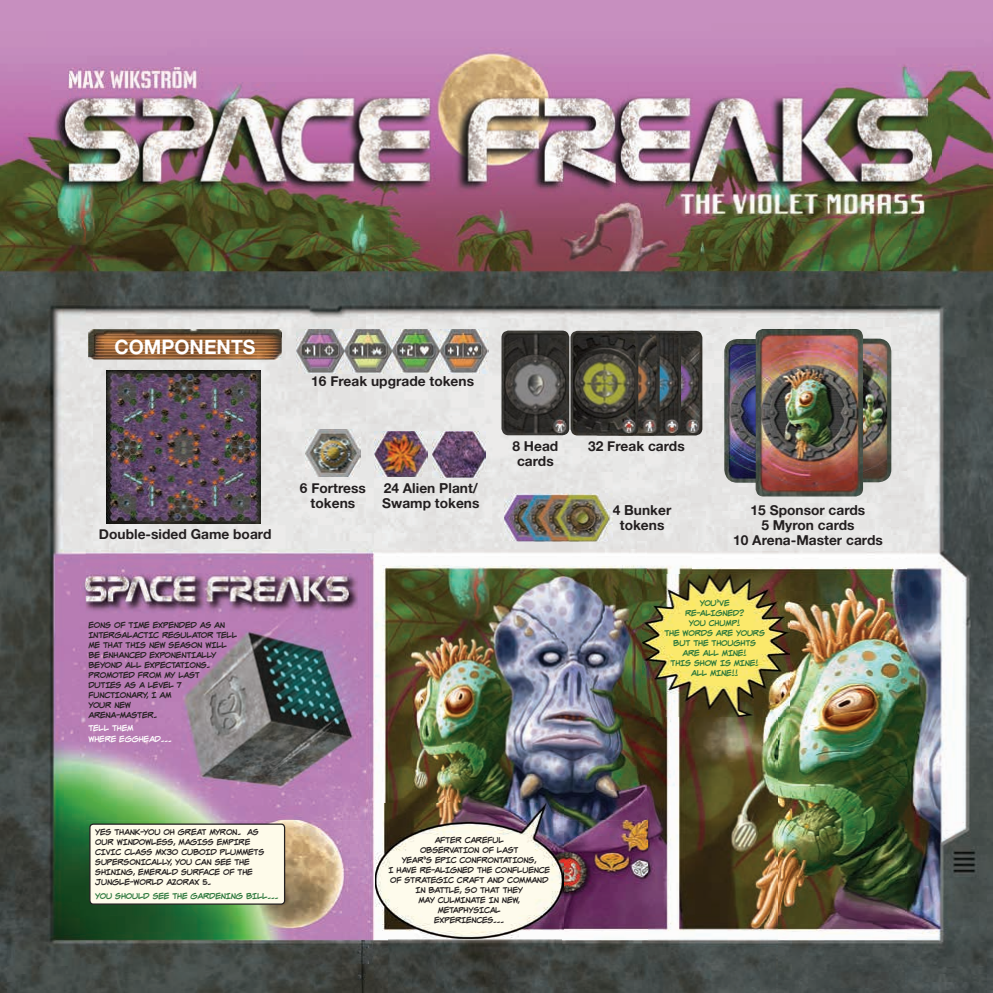
<style>
.page{position:relative;width:993px;height:993px;background:#fff}
.page>*{position:absolute;margin:0;border:0;box-sizing:border-box;transform-origin:0 0}
.t1{font:20px "Alte Haas Grotesk Bold";color:#fff}
.t2{font:13.75px/15px "Alte Haas Grotesk Bold";color:#231f20;text-align:center}
.t3{font:8.75px/10px "Alter Ego BB";letter-spacing:-.025em;color:#231f20}
.t4{font:8.75px/10px "Alter Ego BB";letter-spacing:-.025em;color:#2b773b;text-align:center}
.t5{font:8.75px/10px "Alter Ego BB";letter-spacing:-.025em;color:#fff}
</style>
<div class="page">
<img style="left:0;top:0;width:992px;height:86px">
<img style="left:0;top:86px;width:86px;height:906px">
<img style="left:906px;top:86px;width:86px;height:906px">
<img style="left:86px;top:217px;width:604px;height:300px">
<img style="left:690px;top:217px;width:216px;height:387px">
<img style="left:86px;top:517px;width:561px;height:302px">
<img style="left:647px;top:517px;width:44px;height:57px">
<img style="left:777px;top:604px;width:129px;height:388px">
<img style="left:647px;top:716px;width:130px;height:276px">
<img style="left:86px;top:819px;width:302px;height:173px">
<img style="left:561px;top:819px;width:87px;height:173px">
<img style="left:388px;top:937px;width:173px;height:55px">
<img style="left:642px;top:574px;width:146px;height:142px">
<img style="left:375px;top:803px;width:188px;height:134px">
<img style="left:52px;top:67px;width:888px;height:150px">
<img style="left:501px;top:330px;width:137px;height:105px">
<img style="left:680px;top:331px;width:22px;height:104px">
<img style="left:659px;top:331px;width:21px;height:104px">
<img style="left:591px;top:331px;width:68px;height:104px">
<img style="left:724px;top:339px;width:31px;height:143px">
<img style="left:862px;top:338px;width:29px;height:144px">
<img style="left:296px;top:329px;width:192px;height:45px">
<img style="left:375px;top:431px;width:52px;height:45px">
<img style="left:89px;top:329px;width:192px;height:31px">
<img style="left:504px;top:493px;width:108px;height:48px">
<img style="left:305px;top:429px;width:55px;height:47px">
<img style="left:755px;top:329px;width:107px;height:167px">
<img style="left:432px;top:431px;width:53px;height:46px">
<div style="left:89px;top:823px;width:196px;height:81px;background:#fefbea"></div>
<img style="left:107px;top:370px;width:153px;height:153px">
<h1 class="t1" style="left:114px;top:334px;width:142px">COMPONENTS</h1>
<h2 class="t2" style="left:311px;top:373px;width:164px">16 Freak upgrade tokens</h2>
<h2 class="t2" style="left:99px;top:526px;width:174px">Double-sided Game board</h2>
<h2 class="t2" style="left:300px;top:480px;width:67px">6 Fortress tokens</h2>
<h2 class="t2" style="left:382px;top:480px;width:99px;text-align:left">24 Alien Plant/<br>Swamp tokens</h2>
<p class="t3" style="left:88px;top:619px;width:150px">EONS OF TIME EXPENDED AS AN<br>INTERGALACTIC REGULATOR TELL<br>ME THAT THIS NEW SEASON WILL<br>BE ENHANCED EXPONENTIALLY<br>BEYOND ALL EXPECTATIONS.<br>PROMOTED FROM MY LAST<br>DUTIES AS A LEVEL 7<br>FUNCTIONARY, I AM<br>YOUR NEW<br>ARENA-MASTER.</p>
<p class="t5" style="left:88px;top:723px;width:85px">TELL THEM<br>WHERE EGGHEAD…</p>
<h2 class="t2" style="left:512px;top:438px;width:47px">8 Head cards</h2>
<h2 class="t2" style="left:588px;top:438px;width:98px">32 Freak cards</h2>
<h2 class="t2" style="left:612px;top:502px;width:60px">4 Bunker tokens</h2>
<h2 class="t2" style="left:733px;top:502px;width:151px">15 Sponsor cards<br>5 Myron cards<br>10 Arena-Master cards</h2>
<p class="t4" style="left:664px;top:597px;width:102px">YOU’VE<br>RE-ALIGNED?<br>YOU CHUMP!<br>THE WORDS ARE YOURS<br>BUT THE THOUGHTS<br>ARE ALL MINE!<br>THIS SHOW IS MINE!<br>ALL MINE!!</p>
<p class="t3" style="left:95px;top:827px;width:170px">YES THANK-YOU OH GREAT MYRON. AS<br>OUR WINDOWLESS, MAGISS EMPIRE<br>CIVIC CLASS MX30 CUBOID PLUMMETS<br>SUPERSONICALLY, YOU CAN SEE THE<br>SHINING, EMERALD SURFACE OF THE<br>JUNGLE-WORLD AZORAX 5.</p>
<p class="t4" style="left:95px;top:890px;width:185px">YOU SHOULD SEE THE GARDENING BILL…</p>
<p class="t3" style="left:388px;top:835px;width:163px;text-align:center">AFTER CAREFUL<br>OBSERVATION OF LAST<br>YEAR’S EPIC CONFRONTATIONS,<br>I HAVE RE-ALIGNED THE CONFLUENCE<br>OF STRATEGIC CRAFT AND COMMAND<br>IN BATTLE, SO THAT THEY<br>MAY CULMINATE IN NEW,<br>METAPHYSICAL<br>EXPERIENCES…</p>
</div>
